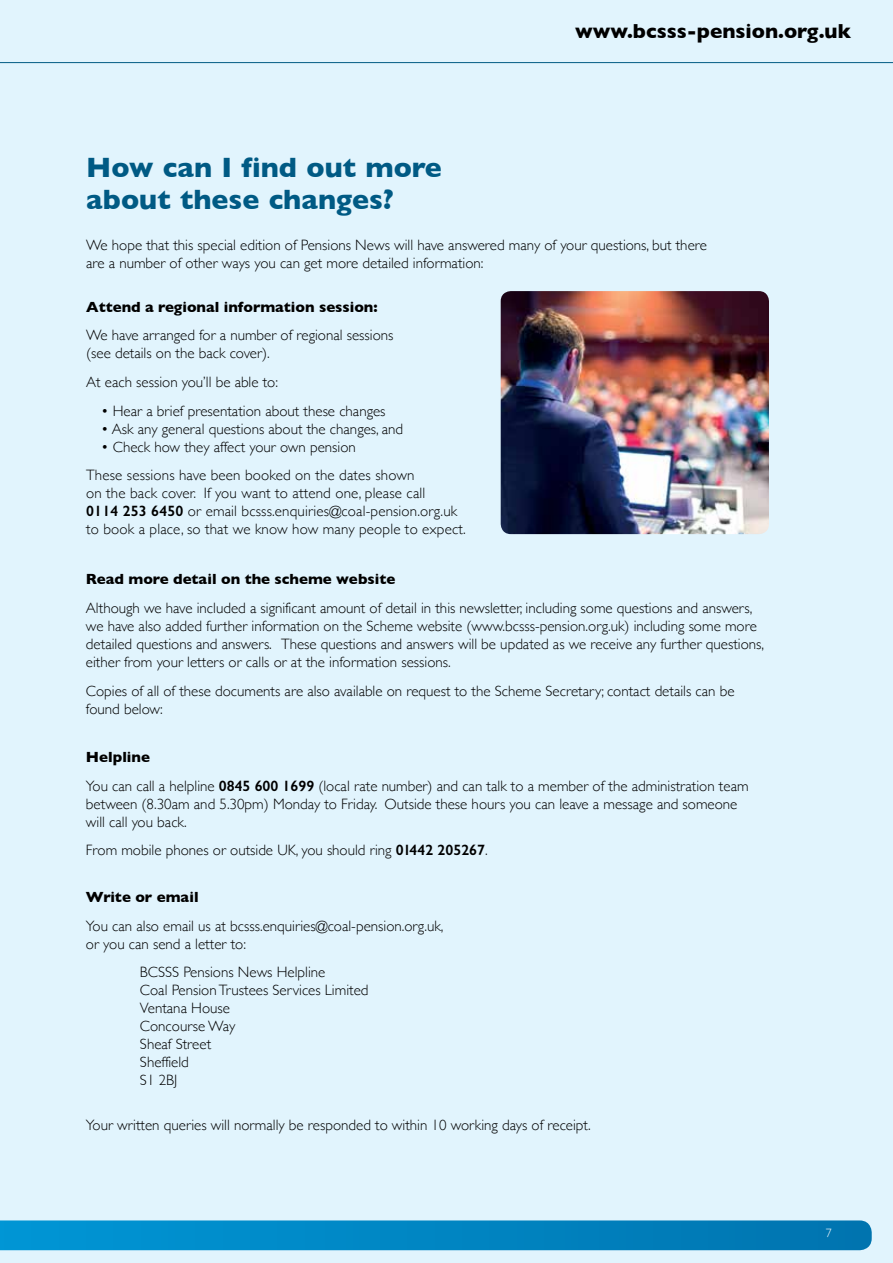
<style>
.page{position:relative;width:893px;height:1263px;background:#e1f4fd}
.page>*{position:absolute;margin:0;border:0;box-sizing:border-box;transform-origin:0 0}
.t1{font:700 28.5px/31.5px "Gill Sans";color:#005a84}
.t2{font:700 20.7px "Gill Sans";color:#000}
.t3{font:300 15px/18px "Gill Sans";color:#000}
.t4{font:700 15px "Gill Sans";color:#000}
.t5{font:300 12px "Gill Sans";color:#fff}
.s1{font-weight:600}
.s2{font-weight:700}
</style>
<div class="page">
<hr style="left:0;top:62px;width:893px;height:1px;background:#005a84">
<svg style="left:0;top:1220px;width:872px;height:30px;background:#0387c3"></svg>
<img style="left:501px;top:291px;width:268px;height:243px">
<h2 class="t2" style="left:575px;top:15px;width:278px">www.bcsss-pension.org.uk</h2>
<h1 class="t1" style="left:86px;top:151px;width:357px">How can I find out more about these changes?</h1>
<p class="t3" style="left:86px;top:235px;width:622px">We hope that this special edition of Pensions News will have answered many of your questions, but there are a number of other ways you can get more detailed information:</p>
<p class="t4" style="left:86px;top:295px;width:293px">Attend a regional information session:</p>
<p class="t3" style="left:86px;top:326px;width:309px">We have arranged for a number of regional sessions (see details on the back cover).</p>
<p class="t3" style="left:86px;top:372px;width:193px">At each session you’ll be able to:</p>
<p class="t3" style="left:101px;top:401px;width:286px">• Hear a brief presentation about these changes</p>
<p class="t3" style="left:101px;top:419px;width:304px">• Ask any general questions about the changes, and</p>
<p class="t3" style="left:86px;top:432px;width:330px;line-height:28.7px;text-indent:15px">• Check how they affect your own pension<br>These sessions have been booked on the dates shown</p>
<p class="t3" style="left:86px;top:484px;width:381px">on the back cover. If you want to attend one, please call<br><span class="s1">0114 253 6450</span> or email bcsss.enquiries@coal-pension.org.uk to book a place, so that we know how many people to expect.</p>
<p class="t4" style="left:86px;top:567px;width:311px">Read more detail on the scheme website</p>
<p class="t3" style="left:86px;top:598px;width:680px">Although we have included a significant amount of detail in this newsletter, including some questions and answers, we have also added further information on the Scheme website (www.bcsss-pension.org.uk) including some more detailed questions and answers. These questions and answers will be updated as we receive any further questions, either from your letters or calls or at the information sessions.</p>
<p class="t3" style="left:86px;top:681px;width:650px">Copies of all of these documents are also available on request to the Scheme Secretary; contact details can be found below:</p>
<p class="t3" style="left:86px;top:742px;width:664px;line-height:28.7px"><span class="s2">Helpline<br></span>You can call a helpline <span class="s1">0845 600 1699</span> (local rate number) and can talk to a member of the administration team</p>
<p class="t3" style="left:86px;top:794px;width:653px">between (8.30am and 5.30pm) Monday to Friday. Outside these hours you can leave a message and someone will call you back.</p>
<p class="t3" style="left:86px;top:841px;width:403px">From mobile phones or outside UK, you should ring <span class="s1">01442 205267</span>.</p>
<p class="t4" style="left:86px;top:885px;width:114px">Write or email</p>
<p class="t3" style="left:86px;top:916px;width:359px">You can also email us at bcsss.enquiries@coal-pension.org.uk, or you can send a letter to:</p>
<p class="t3" style="left:140px;top:962px;width:230px">BCSSS Pensions News Helpline<br>Coal Pension Trustees Services Limited<br>Ventana House<br>Concourse Way<br>Sheaf Street<br>Sheffield<br>S1 2BJ</p>
<p class="t3" style="left:86px;top:1116px;width:506px">Your written queries will normally be responded to within 10 working days of receipt.</p>
<p class="t5" style="left:826px;top:1223px;width:7px">7</p>
</div>
